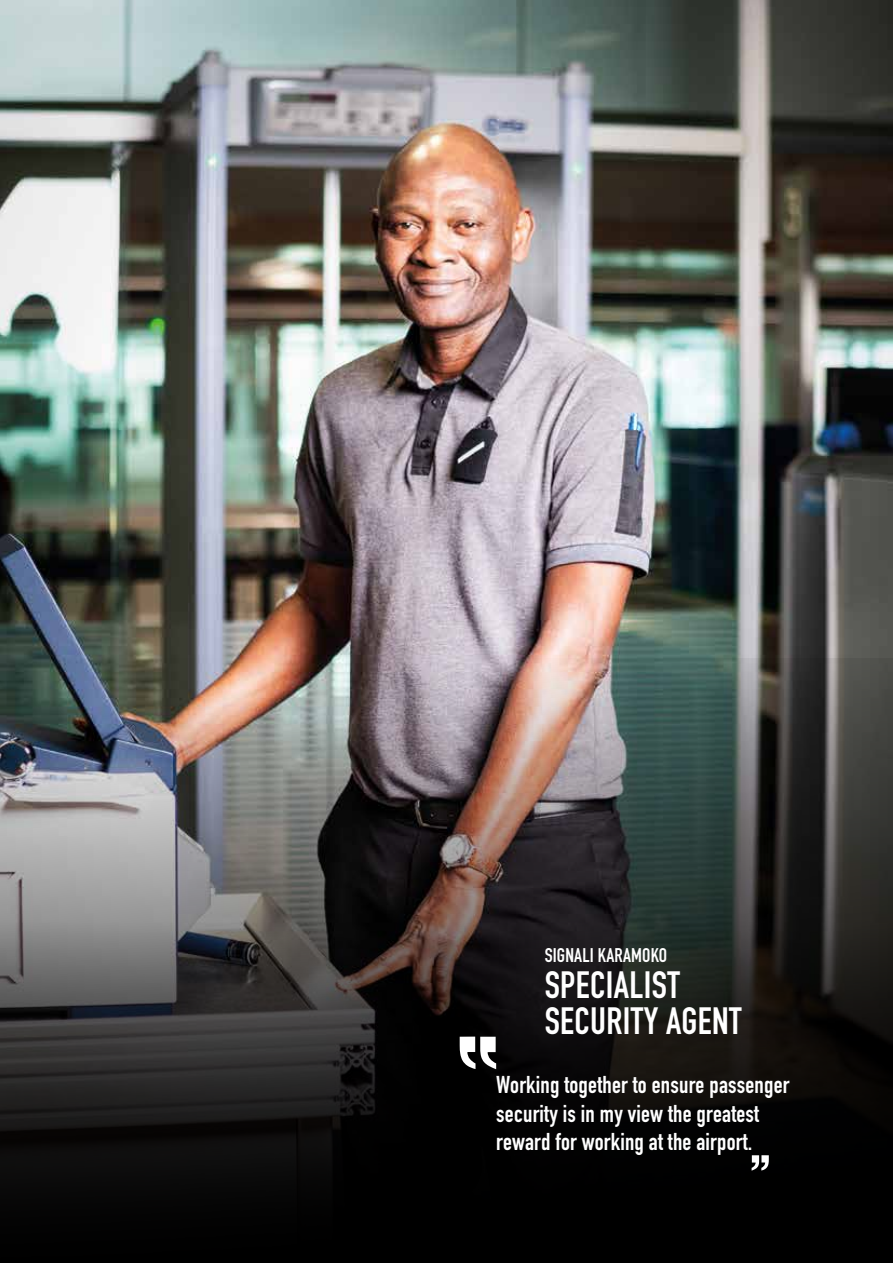
<style>
.page{position:relative;width:893px;height:1263px;background:#fff}
.page>*{position:absolute;margin:0;border:0;box-sizing:border-box;transform-origin:0 0}
.t1{font:700 37.5px/36px "DIN Condensed";letter-spacing:.01em;color:#fff}
.t2{font:700 24px/28.8px "DIN Condensed";letter-spacing:.01em;color:#fff}
.t3{font:700 19.5px "DIN Condensed";letter-spacing:.01em;color:#fff}
</style>
<div class="page">
<img style="left:0;top:0;width:893px;height:837px">
<img style="left:0;top:659px;width:892px;height:604px">
<svg style="left:460px;top:1036px;width:36px;height:33px"></svg>
<svg style="left:752px;top:1155px;width:17px;height:16px"></svg>
<p class="t3" style="left:545px;top:942px;width:124px">SIGNALI KARAMOKO</p>
<h1 class="t1" style="left:545px;top:966px;width:199px">SPECIALIST<br>SECURITY AGENT</h1>
<p class="t2" style="left:496px;top:1070px;width:295px">Working together to ensure passenger security is in my view the greatest reward for working at the airport.</p>
</div>
